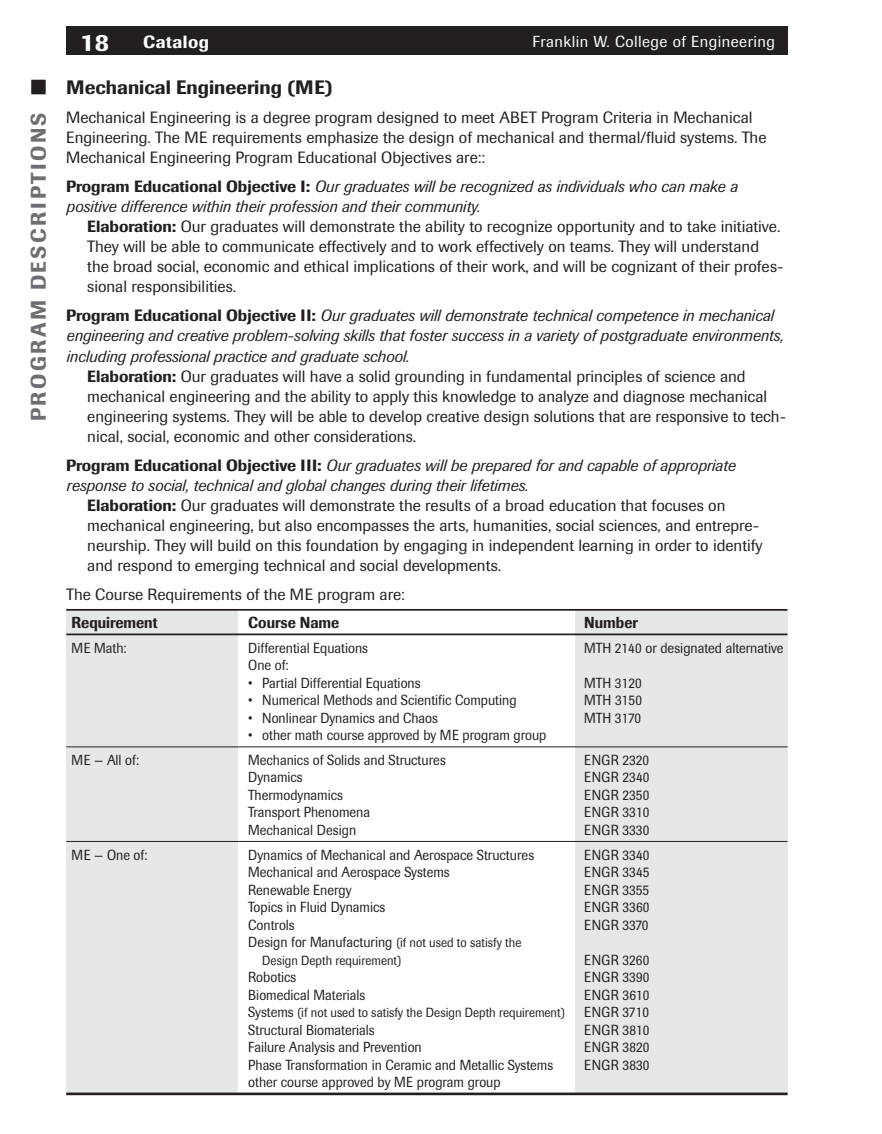
<style>
.page{position:relative;width:882px;height:1134px;background:#fff}
.page>*{position:absolute;margin:0;border:0;box-sizing:border-box;transform-origin:0 0}
.t1{font:500 24.5px "Imago";color:#fff}
.t2{font:500 21px "Imago";letter-spacing:.12em;color:#6d6e71}
.t3{font:500 19.25px "Imago";color:#231f20}
.t4{font:500 17.5px "Imago";letter-spacing:.03em;color:#fff}
.t5{font:16.1px/20.1px "Imago";color:#231f20}
.t6{font:italic 16.1px/20.1px "Imago";color:#231f20}
.t7{font:15.75px "Imago";letter-spacing:.03em;color:#fff}
.t8{font:500 15.75px "Imago";color:#231f20;scale:.92 1}
.t9{font:14.35px "Imago";color:#231f20;scale:.92 1}
.t10{font:14.35px "Imago";letter-spacing:.02em;color:#231f20;scale:.92 1}
.t11{font:13.12px "Imago";color:#231f20;scale:.92 1}
.s1{color:#231f20}
.s2{font-weight:500;font-style:normal}
.s3{font-weight:500}
.s4{font-size:13.12px}
.s5{font-size:14.35px}
</style>
<div class="page">
<div style="left:66px;top:610px;width:172px;height:482px;background:#e6e7e8"></div>
<div style="left:575px;top:610px;width:213px;height:482px;background:#e6e7e8"></div>
<div style="left:66px;top:26px;width:722px;height:29px;background:#231f20"></div>
<hr style="left:66px;top:1093px;width:721px;height:2px;background:#231f20">
<hr style="left:66px;top:609px;width:721px;height:2px;background:#231f20">
<hr style="left:66px;top:634px;width:721px;height:1px;background:#231f20">
<hr style="left:66px;top:746px;width:721px;height:1px;background:#231f20">
<hr style="left:66px;top:841px;width:721px;height:1px;background:#231f20">
<h1 class="t1" style="left:80px;top:27px;width:30px">18</h1>
<p class="t4" style="left:143px;top:31px;width:67px">Catalog</p>
<p class="t7" style="left:533px;top:32px;width:244px">Franklin W. College of Engineering</p>
<h2 class="t2" style="left:26px;top:421px;width:344px;rotate:-90deg">PROGRAM DESCRIPTIONS <span class="s1">■</span></h2>
<p class="t3" style="left:66px;top:76px;width:268px">Mechanical Engineering (ME)</p>
<p class="t5" style="left:66px;top:107px;width:702px">Mechanical Engineering is a degree program designed to meet ABET Program Criteria in Mechanical<br>Engineering. The ME requirements emphasize the design of mechanical and thermal/fluid systems. The<br>Mechanical Engineering Program Educational Objectives are::</p>
<p class="t6" style="left:66px;top:176px;width:673px"><span class="s2">Program Educational Objective I:</span> Our graduates will be recognized as individuals who can make a positive difference within their profession and their community.</p>
<p class="t5" style="left:87px;top:217px;width:698px"><span class="s3">Elaboration:</span> Our graduates will demonstrate the ability to recognize opportunity and to take initiative.<br>They will be able to communicate effectively and to work effectively on teams. They will understand the broad social, economic and ethical implications of their work, and will be cognizant of their profes&shy;sional responsibilities.</p>
<p class="t6" style="left:66px;top:306px;width:709px"><span class="s2">Program Educational Objective II:</span> Our graduates will demonstrate technical competence in mechanical</p>
<p class="t6" style="left:66px;top:326px;width:719px">engineering and creative problem-solving skills that foster success in a variety of postgraduate environments,</p>
<p class="t6" style="left:66px;top:346px;width:345px">including professional practice and graduate school.</p>
<p class="t5" style="left:87px;top:366px;width:660px"><span class="s3">Elaboration:</span> Our graduates will have a solid grounding in fundamental principles of science and</p>
<p class="t5" style="left:87px;top:386px;width:682px">mechanical engineering and the ability to apply this knowledge to analyze and diagnose mechanical</p>
<p class="t5" style="left:87px;top:406px;width:700px">engineering systems. They will be able to develop creative design solutions that are responsive to tech-</p>
<p class="t5" style="left:87px;top:426px;width:330px">nical, social, economic and other considerations.</p>
<p class="t6" style="left:66px;top:455px;width:671px"><span class="s2">Program Educational Objective III:</span> Our graduates will be prepared for and capable of appropriate response to social, technical and global changes during their lifetimes.</p>
<p class="t5" style="left:87px;top:496px;width:677px"><span class="s3">Elaboration:</span> Our graduates will demonstrate the results of a broad education that focuses on mechanical engineering, but also encompasses the arts, humanities, social sciences, and entrepre&shy;neurship. They will build on this foundation by engaging in independent learning in order to identify and respond to emerging technical and social developments.</p>
<p class="t5" style="left:66px;top:585px;width:340px">The Course Requirements of the ME program are:</p>
<p class="t8" style="left:72px;top:613px;width:95px">Requirement</p>
<p class="t8" style="left:248px;top:613px;width:101px">Course Name</p>
<p class="t8" style="left:584px;top:613px;width:60px">Number</p>
<p class="t9" style="left:72px;top:640px;width:61px">ME Math:</p>
<p class="t9" style="left:248px;top:640px;width:132px">Differential Equations</p>
<p class="t9" style="left:584px;top:640px;width:218px">MTH 2140 or designated alternative</p>
<p class="t9" style="left:248px;top:657px;width:45px">One of:</p>
<p class="t9" style="left:248px;top:675px;width:189px">• Partial Differential Equations</p>
<p class="t9" style="left:584px;top:675px;width:64px">MTH 3120</p>
<p class="t9" style="left:248px;top:692px;width:293px">• Numerical Methods and Scientific Computing</p>
<p class="t9" style="left:584px;top:692px;width:64px">MTH 3150</p>
<p class="t9" style="left:248px;top:710px;width:208px">• Nonlinear Dynamics and Chaos</p>
<p class="t9" style="left:584px;top:710px;width:63px">MTH 3170</p>
<p class="t9" style="left:248px;top:727px;width:326px">• other math course approved by ME program group</p>
<p class="t9" style="left:72px;top:752px;width:75px">ME — All of:</p>
<p class="t9" style="left:248px;top:752px;width:216px">Mechanics of Solids and Structures</p>
<p class="t9" style="left:584px;top:752px;width:72px">ENGR 2320</p>
<p class="t9" style="left:248px;top:769px;width:61px">Dynamics</p>
<p class="t10" style="left:584px;top:769px;width:73px">ENGR 2340</p>
<p class="t9" style="left:248px;top:787px;width:104px">Thermodynamics</p>
<p class="t10" style="left:584px;top:787px;width:72px">ENGR 2350</p>
<p class="t9" style="left:248px;top:804px;width:134px">Transport Phenomena</p>
<p class="t10" style="left:584px;top:804px;width:72px">ENGR 3310</p>
<p class="t9" style="left:248px;top:822px;width:119px">Mechanical Design</p>
<p class="t10" style="left:584px;top:822px;width:72px">ENGR 3330</p>
<p class="t9" style="left:72px;top:846px;width:84px">ME — One of:</p>
<p class="t9" style="left:248px;top:846px;width:312px">Dynamics of Mechanical and Aerospace Structures</p>
<p class="t10" style="left:584px;top:846px;width:73px">ENGR 3340</p>
<p class="t9" style="left:248px;top:864px;width:220px">Mechanical and Aerospace Systems</p>
<p class="t10" style="left:584px;top:864px;width:72px">ENGR 3345</p>
<p class="t9" style="left:248px;top:881px;width:114px">Renewable Energy</p>
<p class="t9" style="left:584px;top:881px;width:72px">ENGR 3355</p>
<p class="t9" style="left:248px;top:899px;width:150px">Topics in Fluid Dynamics</p>
<p class="t10" style="left:584px;top:899px;width:73px">ENGR 3360</p>
<p class="t9" style="left:248px;top:916px;width:52px">Controls</p>
<p class="t9" style="left:584px;top:916px;width:71px">ENGR 3370</p>
<p class="t9" style="left:248px;top:934px;width:298px">Design for Manufacturing <span class="s4">(if not used to satisfy the</span></p>
<p class="t11" style="left:262px;top:952px;width:152px">Design Depth requirement)</p>
<p class="t10" style="left:584px;top:951px;width:72px">ENGR 3260</p>
<p class="t9" style="left:248px;top:969px;width:54px">Robotics</p>
<p class="t10" style="left:584px;top:969px;width:73px">ENGR 3390</p>
<p class="t9" style="left:248px;top:986px;width:129px">Biomedical Materials</p>
<p class="t10" style="left:584px;top:986px;width:73px">ENGR 3610</p>
<p class="t11" style="left:248px;top:1005px;width:345px"><span class="s5">Systems</span> (if not used to satisfy the Design Depth requirement)</p>
<p class="t10" style="left:584px;top:1004px;width:72px">ENGR 3710</p>
<p class="t9" style="left:248px;top:1021px;width:139px">Structural Biomaterials</p>
<p class="t10" style="left:584px;top:1021px;width:73px">ENGR 3810</p>
<p class="t9" style="left:248px;top:1039px;width:190px">Failure Analysis and Prevention</p>
<p class="t10" style="left:584px;top:1039px;width:72px">ENGR 3820</p>
<p class="t9" style="left:248px;top:1056px;width:333px">Phase Transformation in Ceramic and Metallic Systems</p>
<p class="t10" style="left:584px;top:1056px;width:73px">ENGR 3830</p>
<p class="t9" style="left:248px;top:1074px;width:276px">other course approved by ME program group</p>
</div>
